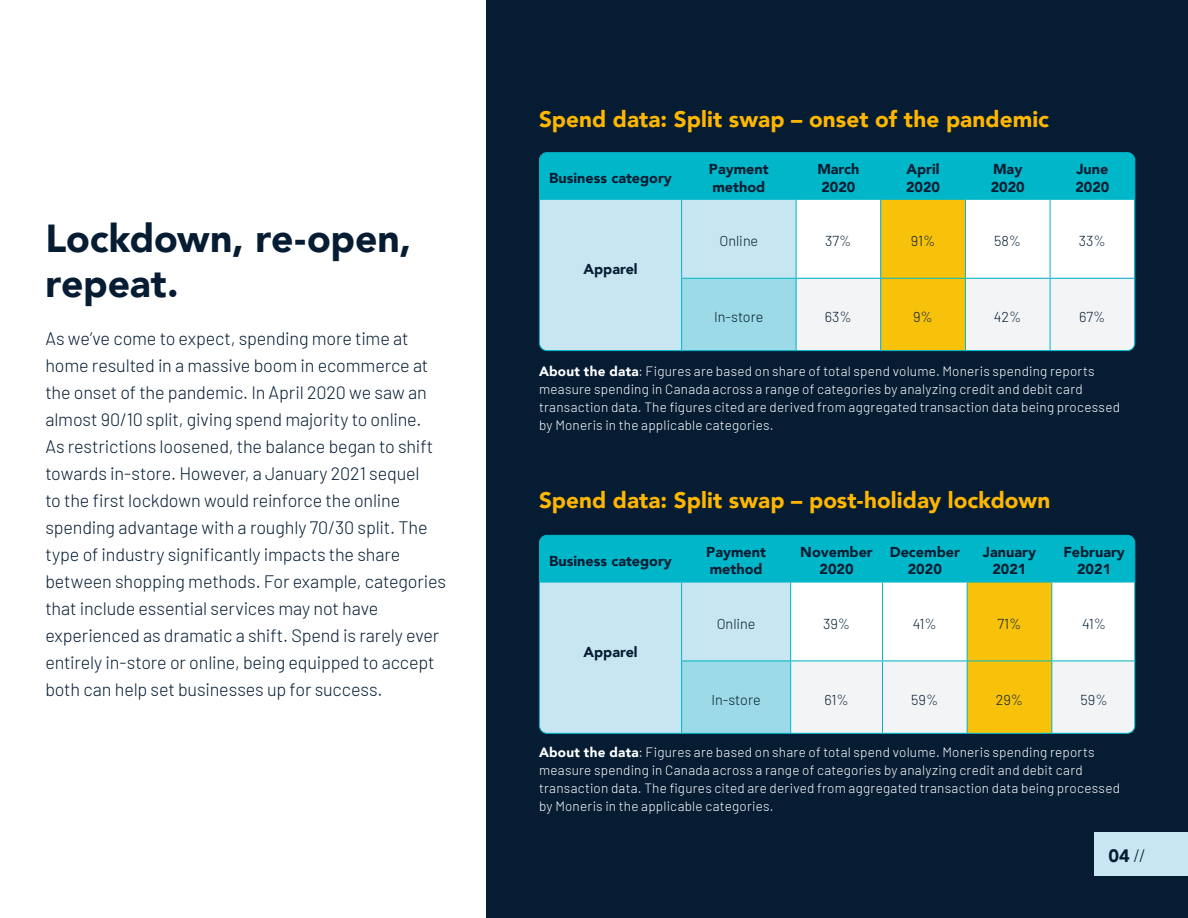
<style>
.page{position:relative;width:1188px;height:918px;background:#fff}
.page>*{position:absolute;margin:0;border:0;box-sizing:border-box;transform-origin:0 0}
.t1{font:900 39px/45px "Avenir";letter-spacing:-.005em;color:#051c33}
.t2{font:900 22.5px "Avenir";letter-spacing:.005em;color:#ffb600}
.t3{font:300 18px/27px "Barlow";letter-spacing:-.01em;color:#051c33}
.t4{font:900 18px "Avenir";color:#051c33}
.t5{font:900 14.4px/17.2px "Avenir";color:#051d33}
.t6{font:300 14.4px "Barlow";color:#051d33}
.t7{font:300 13.5px/18px "Barlow";letter-spacing:.02em;color:#fff}
.s1{font-family:"Avenir";font-weight:900}
.s2{font-family:"Barlow";font-weight:300}
</style>
<div class="page">
<div style="left:486px;top:0;width:702px;height:918px;background:#051c33"></div>
<div style="left:1094px;top:833px;width:94px;height:43px;background:#c8e6f1"></div>
<svg style="left:541px;top:154px;width:593px;height:197px;background:#a7dedb"></svg>
<div style="left:881px;top:278px;width:84px;height:73px;background:#f9c20a"></div>
<hr style="left:539px;top:153px;width:143px;height:1px;background:#00b7c9">
<hr style="left:539px;top:153px;width:1px;height:45px;background:#00b7c9">
<hr style="left:796px;top:153px;width:1px;height:45px;background:#00b7c9">
<hr style="left:965px;top:153px;width:1px;height:45px;background:#00b7c9">
<hr style="left:1050px;top:153px;width:85px;height:1px;background:#00b7c9">
<hr style="left:1050px;top:153px;width:1px;height:45px;background:#00b7c9">
<hr style="left:1134px;top:153px;width:1px;height:45px;background:#00b7c9">
<hr style="left:681px;top:153px;width:1px;height:45px;background:#00b7c9">
<hr style="left:880px;top:153px;width:2px;height:45px;background:#00b7c9">
<hr style="left:539px;top:198px;width:143px;height:2px;background:#00b7c9">
<hr style="left:682px;top:198px;width:114px;height:2px;background:#00b7c9">
<hr style="left:796px;top:198px;width:85px;height:2px;background:#00b7c9">
<hr style="left:881px;top:198px;width:84px;height:2px;background:#00b7c9">
<hr style="left:965px;top:198px;width:85px;height:2px;background:#00b7c9">
<hr style="left:1050px;top:198px;width:85px;height:2px;background:#00b7c9">
<hr style="left:681px;top:200px;width:1px;height:78px;background:#00b7c9">
<hr style="left:796px;top:200px;width:1px;height:78px;background:#00b7c9">
<hr style="left:1050px;top:200px;width:1px;height:78px;background:#00b7c9">
<hr style="left:681px;top:278px;width:115px;height:1px;background:#00b7c9">
<hr style="left:681px;top:279px;width:1px;height:72px;background:#00b7c9">
<hr style="left:796px;top:278px;width:84px;height:1px;background:#00b7c9">
<hr style="left:796px;top:279px;width:1px;height:72px;background:#00b7c9">
<hr style="left:966px;top:278px;width:84px;height:1px;background:#00b7c9">
<hr style="left:1050px;top:278px;width:85px;height:1px;background:#00b7c9">
<hr style="left:1050px;top:279px;width:1px;height:72px;background:#00b7c9">
<hr style="left:1134px;top:279px;width:1px;height:72px;background:#00b7c9">
<hr style="left:796px;top:351px;width:84px;height:1px;background:#00b7c9">
<hr style="left:966px;top:351px;width:84px;height:1px;background:#00b7c9">
<hr style="left:1050px;top:351px;width:85px;height:1px;background:#00b7c9">
<hr style="left:540px;top:351px;width:142px;height:1px;background:#00b7c9">
<hr style="left:682px;top:351px;width:114px;height:1px;background:#00b7c9">
<hr style="left:880px;top:200px;width:1px;height:78px;background:#00b8c9">
<hr style="left:965px;top:200px;width:1px;height:78px;background:#00b8c9">
<hr style="left:880px;top:278px;width:86px;height:1px;background:#00b8c9">
<hr style="left:880px;top:279px;width:1px;height:72px;background:#00b8c9">
<hr style="left:965px;top:279px;width:1px;height:72px;background:#00b8c9">
<hr style="left:880px;top:351px;width:86px;height:1px;background:#00b8c9">
<div style="left:539px;top:152px;width:596px;height:199px;border:1px solid #00b6c9;border-radius:8px"></div>
<svg style="left:541px;top:536px;width:594px;height:196px;background:#a8dedb"></svg>
<div style="left:967px;top:661px;width:85px;height:72px;background:#f9c20a"></div>
<hr style="left:539px;top:535px;width:143px;height:1px;background:#00b7c9">
<hr style="left:539px;top:536px;width:1px;height:45px;background:#00b7c9">
<hr style="left:790px;top:536px;width:1px;height:45px;background:#00b7c9">
<hr style="left:967px;top:536px;width:1px;height:45px;background:#00b7c9">
<hr style="left:1052px;top:535px;width:83px;height:1px;background:#00b7c9">
<hr style="left:1052px;top:536px;width:1px;height:45px;background:#00b7c9">
<hr style="left:681px;top:536px;width:1px;height:45px;background:#00b7c9">
<hr style="left:882px;top:536px;width:1px;height:45px;background:#00b7c9">
<hr style="left:539px;top:581px;width:143px;height:2px;background:#00b7c9">
<hr style="left:682px;top:581px;width:109px;height:2px;background:#00b7c9">
<hr style="left:791px;top:581px;width:91px;height:2px;background:#00b7c9">
<hr style="left:882px;top:581px;width:85px;height:2px;background:#00b7c9">
<hr style="left:967px;top:581px;width:85px;height:2px;background:#00b7c9">
<hr style="left:1052px;top:581px;width:83px;height:2px;background:#00b7c9">
<hr style="left:681px;top:583px;width:1px;height:77px;background:#00b7c9">
<hr style="left:790px;top:583px;width:1px;height:77px;background:#00b7c9">
<hr style="left:1051px;top:583px;width:1px;height:77px;background:#00b7c9">
<hr style="left:681px;top:660px;width:110px;height:1px;background:#00b7c9">
<hr style="left:681px;top:661px;width:1px;height:72px;background:#00b7c9">
<hr style="left:791px;top:660px;width:91px;height:1px;background:#00b7c9">
<hr style="left:790px;top:661px;width:1px;height:72px;background:#00b7c9">
<hr style="left:968px;top:660px;width:84px;height:1px;background:#00b7c9">
<hr style="left:1052px;top:660px;width:83px;height:1px;background:#00b7c9">
<hr style="left:1051px;top:661px;width:1px;height:72px;background:#00b7c9">
<hr style="left:1052px;top:733px;width:83px;height:1px;background:#00b7c9">
<hr style="left:540px;top:733px;width:142px;height:1px;background:#00b7c9">
<hr style="left:882px;top:583px;width:1px;height:77px;background:#00b8c9">
<hr style="left:967px;top:583px;width:1px;height:77px;background:#00b8c9">
<hr style="left:882px;top:660px;width:86px;height:1px;background:#00b8c9">
<hr style="left:882px;top:661px;width:1px;height:72px;background:#00b8c9">
<hr style="left:967px;top:661px;width:1px;height:72px;background:#00b8c9">
<div style="left:539px;top:535px;width:596px;height:199px;border:1px solid #00b6c9;border-radius:8px"></div>
<h1 class="t1" style="left:45px;top:215px;width:368px">Lockdown, re-open, repeat.</h1>
<p class="t3" style="left:45px;top:324px;width:402px">As we’ve come to expect, spending more time at home resulted in a massive boom in ecommerce at the onset of the pandemic. In April 2020 we saw an almost 90/10 split, giving spend majority to online.<br>As restrictions loosened, the balance began to shift towards in-store. However, a January 2021 sequel<br>to the first lockdown would reinforce the online spending advantage with a roughly 70/30 split. The type of industry significantly impacts the share between shopping methods. For example, categories that include essential services may not have experienced as dramatic a shift. Spend is rarely ever entirely in-store or online, being equipped to accept both can help set businesses up for success.</p>
<p class="t2" style="left:539px;top:100px;width:512px">Spend data: Split swap – onset of the pandemic</p>
<p class="t5" style="left:549px;top:169px;width:124px">Business category</p>
<p class="t5" style="left:709px;top:160px;width:61px">Payment method</p>
<p class="t5" style="left:817px;top:160px;width:44px">March<br>2020</p>
<p class="t5" style="left:906px;top:160px;width:36px">April<br>2020</p>
<p class="t5" style="left:991px;top:160px;width:36px">May<br>2020</p>
<p class="t5" style="left:1075px;top:160px;width:36px">June<br>2020</p>
<p class="t5" style="left:584px;top:260px;width:56px">Apparel</p>
<p class="t6" style="left:719px;top:231px;width:40px">Online</p>
<p class="t6" style="left:825px;top:231px;width:28px">37%</p>
<p class="t6" style="left:911px;top:231px;width:26px">91%</p>
<p class="t6" style="left:994px;top:231px;width:29px">58%</p>
<p class="t6" style="left:1079px;top:231px;width:28px">33%</p>
<p class="t6" style="left:714px;top:306px;width:51px">In-store</p>
<p class="t6" style="left:825px;top:306px;width:28px">63%</p>
<p class="t6" style="left:913px;top:306px;width:21px">9%</p>
<p class="t6" style="left:994px;top:306px;width:29px">42%</p>
<p class="t6" style="left:1079px;top:306px;width:28px">67%</p>
<p class="t7" style="left:539px;top:361px;width:582px"><span class="s1">About the data</span>: Figures are based on share of total spend volume. Moneris spending reports measure spending in Canada across a range of categories by analyzing credit and debit card transaction data. The figures cited are derived from aggregated transaction data being processed by Moneris in the applicable categories.</p>
<p class="t2" style="left:539px;top:481px;width:513px">Spend data: Split swap – post-holiday lockdown</p>
<p class="t5" style="left:549px;top:552px;width:124px">Business category</p>
<p class="t5" style="left:706px;top:543px;width:61px">Payment method</p>
<p class="t5" style="left:800px;top:543px;width:74px;text-align:center">November<br>2020</p>
<p class="t5" style="left:890px;top:543px;width:72px;text-align:center">December<br>2020</p>
<p class="t5" style="left:983px;top:543px;width:55px;text-align:center">January<br>2021</p>
<p class="t5" style="left:1063px;top:543px;width:63px;text-align:center">February<br>2021</p>
<p class="t5" style="left:584px;top:643px;width:56px">Apparel</p>
<p class="t6" style="left:717px;top:613px;width:40px">Online</p>
<p class="t6" style="left:823px;top:613px;width:29px">39%</p>
<p class="t6" style="left:913px;top:613px;width:25px">41%</p>
<p class="t6" style="left:997px;top:613px;width:26px">71%</p>
<p class="t6" style="left:1082px;top:613px;width:25px">41%</p>
<p class="t6" style="left:711px;top:689px;width:51px">In-store</p>
<p class="t6" style="left:824px;top:689px;width:26px">61%</p>
<p class="t6" style="left:911px;top:689px;width:29px">59%</p>
<p class="t6" style="left:996px;top:689px;width:29px">29%</p>
<p class="t6" style="left:1081px;top:689px;width:29px">59%</p>
<p class="t7" style="left:539px;top:742px;width:582px"><span class="s1">About the data</span>: Figures are based on share of total spend volume. Moneris spending reports measure spending in Canada across a range of categories by analyzing credit and debit card transaction data. The figures cited are derived from aggregated transaction data being processed by Moneris in the applicable categories.</p>
<p class="t4" style="left:1108px;top:840px;width:39px">04 <span class="s2">//</span></p>
</div>
